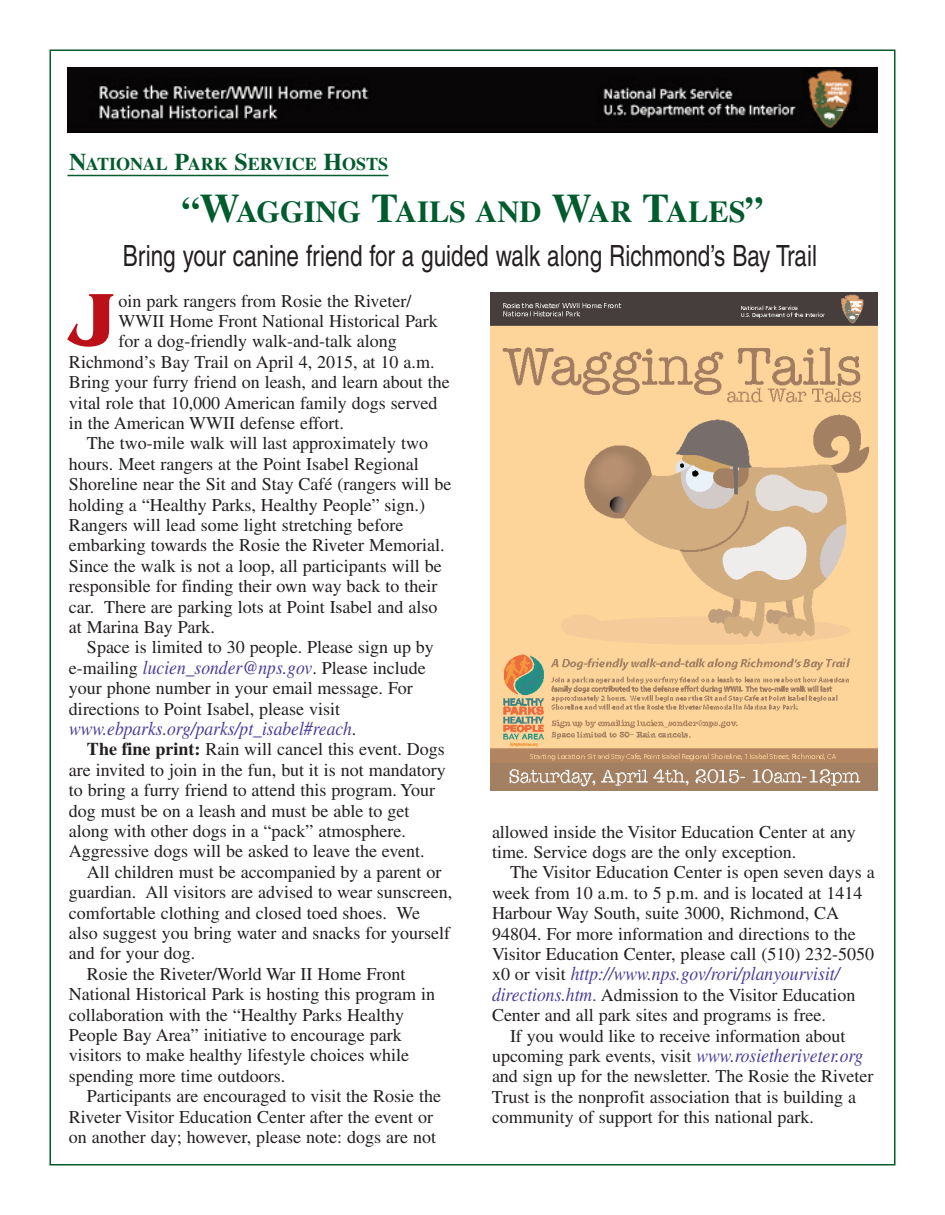
<style>
.page{position:relative;width:945px;height:1215px;background:#fff}
.page>*{position:absolute;margin:0;border:0;box-sizing:border-box;transform-origin:0 0}
.t1{font:700 78px "Benguiat";color:#bb1018}
.t2{font:700 30.3px "Times";color:#005b2d}
.t3{font:29.25px "Helvetica";color:#231f20;scale:.77 1}
.t4{font:italic 19.5px "Times";color:#4d3c98;scale:.9 1}
.t5{font:18px/20.4px "Times";color:#231f20}
.t6{font:700 18px "Times";color:#005b2d}
.s1{font-size:24px}
.s2{font-size:36px}
.s3{font-size:40.5px}
.s4{font-style:italic;font-size:19.5px;color:#4d3c98}
.s5{font-style:normal;font-size:18px;color:#231f20}
.s6{font-weight:700}
.s7{color:#4d3c98}
</style>
<div class="page">
<img style="left:68px;top:68px;width:810px;height:64px">
<hr style="left:68px;top:175px;width:320px;height:1px;background:#005b2d">
<img style="left:491px;top:292px;width:386px;height:499px">
<p class="t6" style="left:69px;top:158px;width:321px"><span class="s1">N</span>ATIONAL <span class="s1">P</span>ARK <span class="s1">S</span>ERVICE <span class="s1">H</span>OSTS</p>
<h2 class="t2" style="left:181px;top:201px;width:584px"><span class="s2">“</span><span class="s3">W</span>AGGING <span class="s3">T</span>AILS AND <span class="s3">W</span>AR <span class="s3">T</span>ALES<span class="s2">”</span></h2>
<h3 class="t3" style="left:123px;top:245px;width:903px">Bring your canine friend for a guided walk along Richmond’s Bay Trail</h3>
<p class="t5" style="left:118px;top:292px;width:294px">oin park rangers from Rosie the Riveter/</p>
<p class="t5" style="left:118px;top:313px;width:321px">WWII Home Front National Historical Park</p>
<p class="t5" style="left:118px;top:333px;width:280px">for a dog-friendly walk-and-talk along</p>
<p class="t5" style="left:69px;top:353px;width:367px">Richmond’s Bay Trail on April 4, 2015, at 10 a.m.</p>
<p class="t5" style="left:69px;top:374px;width:382px">Bring your furry friend on leash, and learn about the</p>
<p class="t5" style="left:69px;top:394px;width:370px">vital role that 10,000 American family dogs served</p>
<p class="t5" style="left:69px;top:415px;width:277px">in the American WWII defense effort.</p>
<p class="t5" style="left:87px;top:435px;width:343px">The two-mile walk will last approximately two</p>
<p class="t5" style="left:69px;top:455px;width:351px">hours. Meet rangers at the Point Isabel Regional</p>
<p class="t5" style="left:69px;top:476px;width:384px">Shoreline near the Sit and Stay Café (rangers will be</p>
<p class="t5" style="left:69px;top:496px;width:358px">holding a “Healthy Parks, Healthy People” sign.)</p>
<p class="t5" style="left:69px;top:517px;width:336px">Rangers will lead some light stretching before</p>
<p class="t5" style="left:69px;top:537px;width:377px">embarking towards the Rosie the Riveter Memorial.</p>
<p class="t5" style="left:69px;top:557px;width:374px">Since the walk is not a loop, all participants will be</p>
<p class="t5" style="left:69px;top:578px;width:370px">responsible for finding their own way back to their</p>
<p class="t5" style="left:69px;top:598px;width:370px">car. There are parking lots at Point Isabel and also</p>
<p class="t5" style="left:69px;top:619px;width:148px">at Marina Bay Park.</p>
<p class="t5" style="left:87px;top:639px;width:348px">Space is limited to 30 people. Please sign up by</p>
<p class="t5" style="left:69px;top:659px;width:358px">e-mailing <span class="s4">lucien_sonder@nps.gov</span>. Please include</p>
<p class="t5" style="left:69px;top:680px;width:345px">your phone number in your email message. For</p>
<p class="t5" style="left:69px;top:700px;width:273px">directions to Point Isabel, please visit</p>
<p class="t4" style="left:69px;top:722px;width:321px">www.ebparks.org/parks/pt_isabel#reach<span class="s5">.</span></p>
<p class="t5" style="left:69px;top:741px;width:378px;text-indent:18px"><span class="s6">The fine print:</span> Rain will cancel this event. Dogs are invited to join in the fun, but it is not mandatory to bring a furry friend to attend this program. Your dog must be on a leash and must be able to get along with other dogs in a “pack” atmosphere.<br>Aggressive dogs will be asked to leave the event.</p>
<p class="t5" style="left:87px;top:863px;width:356px">All children must be accompanied by a parent or</p>
<p class="t5" style="left:69px;top:884px;width:385px">guardian. All visitors are advised to wear sunscreen,</p>
<p class="t5" style="left:69px;top:904px;width:353px">comfortable clothing and closed toed shoes. We</p>
<p class="t5" style="left:69px;top:925px;width:383px">also suggest you bring water and snacks for yourself</p>
<p class="t5" style="left:69px;top:945px;width:128px">and for your dog.</p>
<p class="t5" style="left:87px;top:965px;width:320px">Rosie the Riveter/World War II Home Front</p>
<p class="t5" style="left:69px;top:986px;width:368px">National Historical Park is hosting this program in</p>
<p class="t5" style="left:69px;top:1006px;width:337px">collaboration with the “Healthy Parks Healthy</p>
<p class="t5" style="left:69px;top:1027px;width:334px">People Bay Area” initiative to encourage park</p>
<p class="t5" style="left:69px;top:1047px;width:342px">visitors to make healthy lifestyle choices while</p>
<p class="t5" style="left:69px;top:1067px;width:218px">spending more time outdoors.</p>
<p class="t5" style="left:87px;top:1088px;width:356px">Participants are encouraged to visit the Rosie the</p>
<p class="t5" style="left:69px;top:1108px;width:366px">Riveter Visitor Education Center after the event or</p>
<p class="t5" style="left:69px;top:1129px;width:369px">on another day; however, please note: dogs are not</p>
<h1 class="t1" style="left:69px;top:291px;width:47px">J</h1>
<p class="t5" style="left:492px;top:823px;width:365px">allowed inside the Visitor Education Center at any time. Service dogs are the only exception.</p>
<p class="t5" style="left:492px;top:864px;width:384px;text-indent:18px">The Visitor Education Center is open seven days a week from 10 a.m. to 5 p.m. and is located at 1414<br>Harbour Way South, suite 3000, Richmond, CA 94804. For more information and directions to the Visitor Education Center, please call (510) 232-5050</p>
<p class="t4" style="left:492px;top:967px;width:388px"><span class="s5">x0 or visit</span> http://www.nps.gov/rori/planyourvisit/</p>
<p class="t5" style="left:492px;top:986px;width:365px"><span class="s4">directions.htm</span><span class="s7">.</span> Admission to the Visitor Education<br>Center and all park sites and programs is free.</p>
<p class="t5" style="left:492px;top:1027px;width:383px;text-indent:18px">If you would like to receive information about upcoming park events, visit <span class="s4">www.rosietheriveter.org </span>and sign up for the newsletter. The Rosie the Riveter Trust is the nonprofit association that is building a community of support for this national park.</p>
</div>
